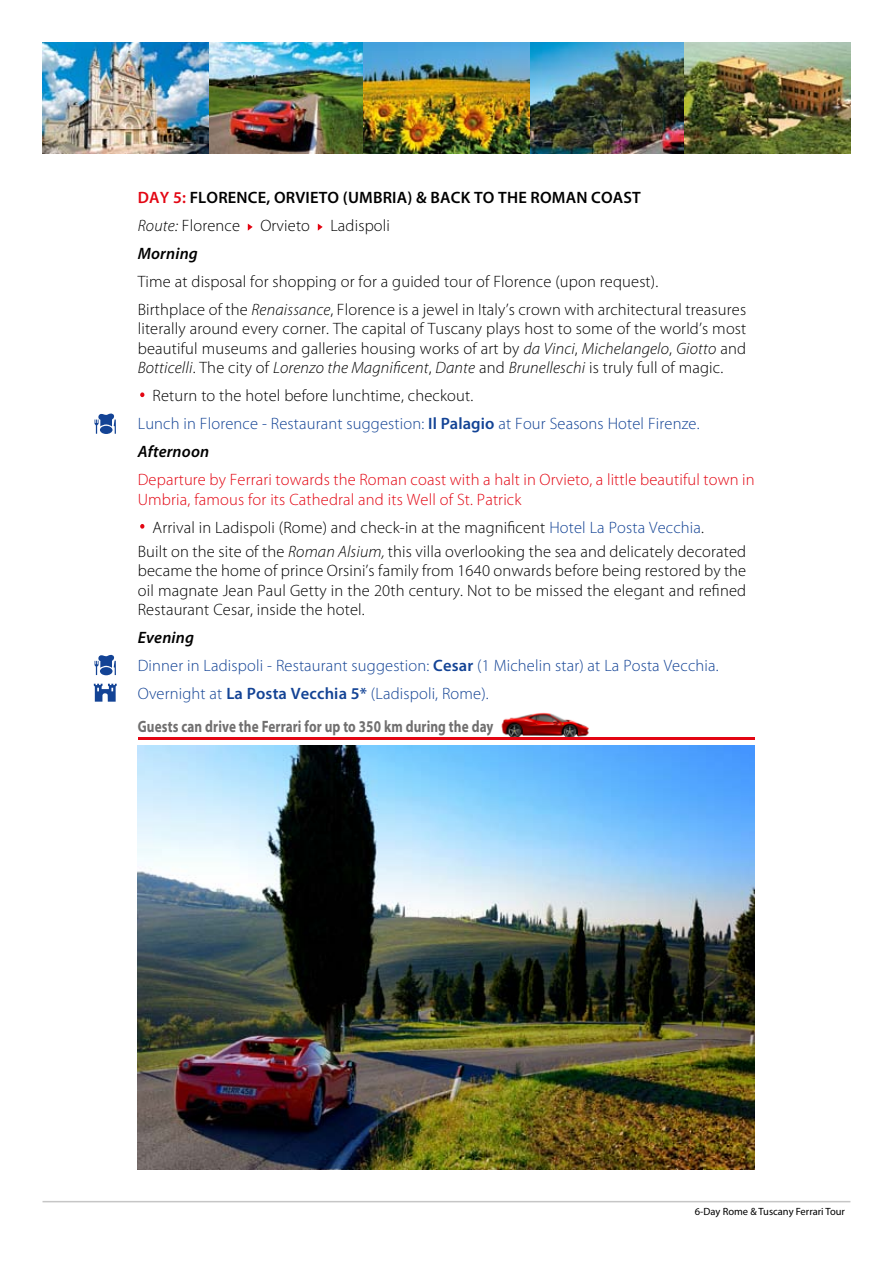
<style>
.page{position:relative;width:893px;height:1263px;background:#fff}
.page>*{position:absolute;margin:0;border:0;box-sizing:border-box;transform-origin:0 0}
.t1{font:300 52.5px "Myriad Pro";color:#e30613}
.t2{font:300 16.5px/19.5px "Myriad Pro";letter-spacing:.01em;color:#000}
.t3{font:300 16.5px/28px "Myriad Pro";letter-spacing:.01em;color:#134395}
.t4{font:300 16.5px/19.5px "Myriad Pro";letter-spacing:.01em;color:#e30613}
.t5{font:600 16.5px/28px "Myriad Pro";letter-spacing:.01em;color:#000}
.t6{font:700 16.5px "Myriad Pro";letter-spacing:.01em;color:#706f6f;scale:.8 1}
.t7{font:10.5px "Myriad Pro";color:#000}
.s1{color:#e30613}
.s2{font-weight:300;font-style:italic}
.s3{font-weight:300}
.s4{font-style:italic}
.s5{color:#000}
.s6{font-weight:600}
.s7{font-weight:600;font-style:italic;color:#000}
.s8{color:#134395}
</style>
<div class="page">
<hr style="left:43px;top:1201px;width:807px;height:1px;background:#c6c6c6">
<img style="left:208px;top:43px;width:156px;height:110px">
<svg style="left:248px;top:224px;width:5px;height:7px"></svg>
<svg style="left:318px;top:224px;width:5px;height:7px"></svg>
<img style="left:138px;top:746px;width:617px;height:423px">
<svg style="left:95px;top:655px;width:21px;height:20px"></svg>
<svg style="left:95px;top:413px;width:21px;height:21px"></svg>
<svg style="left:94px;top:684px;width:23px;height:18px"></svg>
<img style="left:500px;top:712px;width:90px;height:26px">
<hr style="left:138px;top:738px;width:616px;height:2px;background:#e30613">
<img style="left:529px;top:43px;width:156px;height:110px">
<img style="left:43px;top:43px;width:165px;height:110px">
<img style="left:364px;top:43px;width:165px;height:110px">
<img style="left:685px;top:43px;width:165px;height:110px">
<p class="t5" style="left:138px;top:183px;width:505px"><span class="s1">DAY 5:</span> FLORENCE, ORVIETO (UMBRIA) &amp; BACK TO THE ROMAN COAST<br><span class="s2">Route:</span> <span class="s3">Florence Orvieto Ladispoli<br></span><span class="s4">Morning</span></p>
<p class="t2" style="left:138px;top:267px;width:610px;line-height:28px">Time at disposal for shopping or for a guided tour of Florence (upon request).<br>Birthplace of the <span class="s4">Renaissance</span>, Florence is a jewel in Italy’s crown with architectural treasures</p>
<p class="t2" style="left:138px;top:319px;width:610px;text-align:justify">literally around every corner. The capital of Tuscany plays host to some of the world’s most beautiful museums and galleries housing works of art by <span class="s4">da Vinci</span>, <span class="s4">Michelangelo</span>, <span class="s4">Giotto</span> and <span class="s4">Botticelli</span>. The city of <span class="s4">Lorenzo the Magnificent</span>, <span class="s4">Dante</span> and <span class="s4">Brunelleschi</span> is truly full of magic.</p>
<h1 class="t1" style="left:138px;top:362px;width:11px">·</h1>
<p class="t3" style="left:138px;top:382px;width:563px;text-indent:15px"><span class="s5">Return to the hotel before lunchtime, checkout.<br></span>Lunch in Florence - Restaurant suggestion: <span class="s6">Il Palagio</span> at Four Seasons Hotel Firenze.<br><span class="s7">Afternoon</span></p>
<p class="t4" style="left:138px;top:470px;width:618px">Departure by Ferrari towards the Roman coast with a halt in Orvieto, a little beautiful town in<br>Umbria, famous for its Cathedral and its Well of St. Patrick</p>
<h1 class="t1" style="left:138px;top:494px;width:11px">·</h1>
<p class="t2" style="left:138px;top:516px;width:610px;line-height:23.7px;text-indent:15px">Arrival in Ladispoli (Rome) and check-in at the magnificent <span class="s8">Hotel La Posta Vecchia</span>.<br>Built on the site of the <span class="s4">Roman Alsium,</span> this villa overlooking the sea and delicately decorated</p>
<p class="t2" style="left:138px;top:561px;width:610px;text-align:justify">became the home of prince Orsini’s family from 1640 onwards before being restored by the oil magnate Jean Paul Getty in the 20th century. Not to be missed the elegant and refined Restaurant Cesar, inside the hotel.</p>
<p class="t3" style="left:138px;top:624px;width:582px"><span class="s7">Evening<br></span>Dinner in Ladispoli - Restaurant suggestion: <span class="s6">Cesar</span> (1 Michelin star) at La Posta Vecchia.<br>Overnight at <span class="s6">La Posta Vecchia 5*</span> (Ladispoli, Rome).</p>
<p class="t6" style="left:138px;top:717px;width:446px">Guests can drive the Ferrari for up to 350 km during the day</p>
<p class="t7" style="left:695px;top:1205px;width:152px">6-Day Rome &amp; Tuscany Ferrari Tour</p>
</div>
